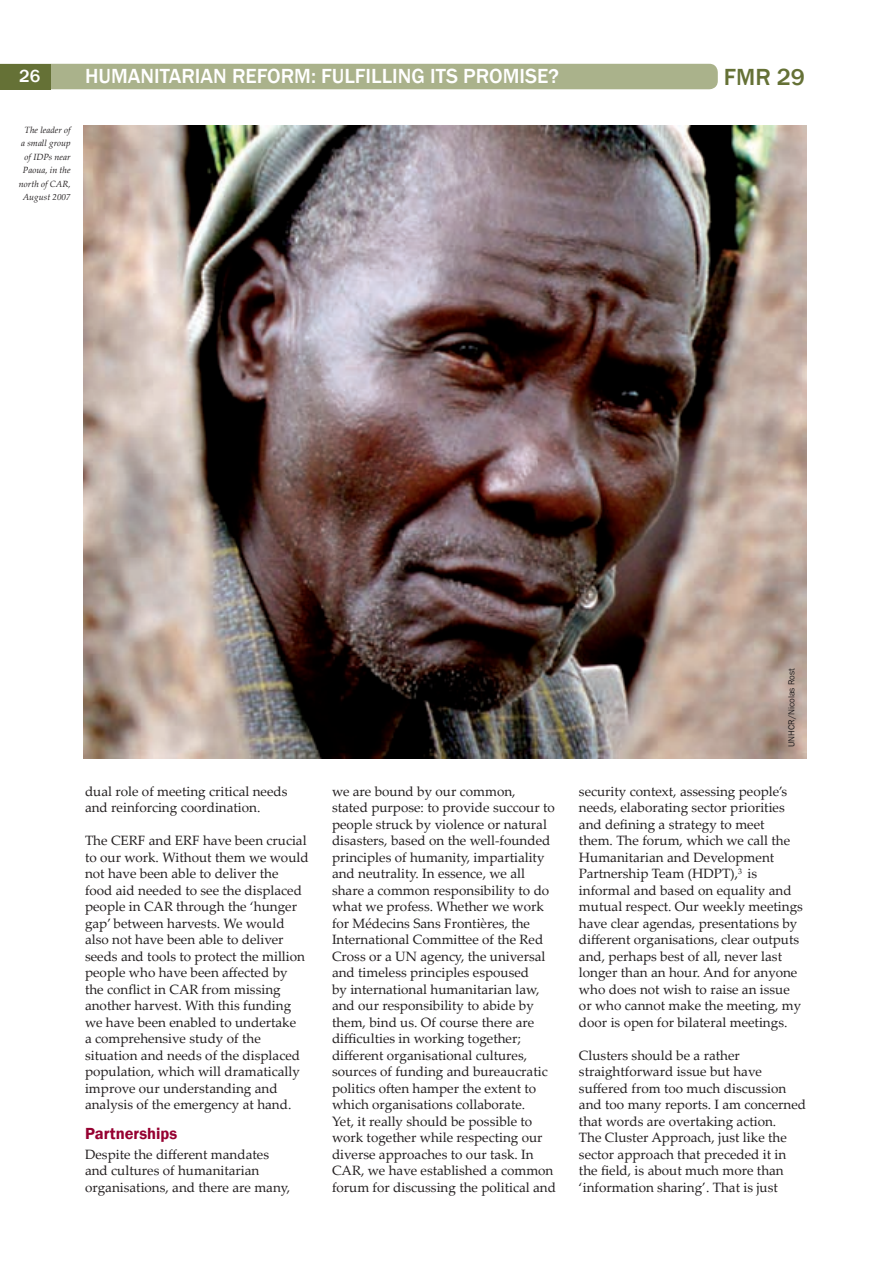
<style>
.page{position:relative;width:893px;height:1263px;background:#fff}
.page>*{position:absolute;margin:0;border:0;box-sizing:border-box;transform-origin:0 0}
.t1{font:500 24px "Franklin Gothic";color:#657136}
.t2{font:500 21px "Franklin Gothic";color:#fff}
.t3{font:500 18px "Franklin Gothic";color:#fff}
._4_sub_headers{font:600 16.5px "Franklin Gothic";color:#960131}
._4_body_copy{font:13.5px/16.5px "Palatino Linotype";color:#231f20}
._4_captions_range_ri{font:italic 9px/13.5px "Palatino Linotype";color:#231f20;text-align:right}
._5_generic_photo_cre{font:9px "Franklin Gothic";color:#231f20}
</style>
<div class="page">
<div style="left:51px;top:64px;width:667px;height:25px;background:#aab28b"></div>
<div style="left:0;top:64px;width:51px;height:25px;background:#657136"></div>
<img style="left:83px;top:126px;width:723px;height:633px">
<h3 class="t3" style="left:19px;top:65px;width:21px">26</h3>
<h2 class="t2" style="left:85px;top:63px;width:27px">HUMANI</h2>
<h2 class="t2" style="left:160px;top:63px;width:22px">TARIAN</h2>
<h2 class="t2" style="left:232px;top:63px;width:50px">RE FORM</h2>
<h2 class="t2" style="left:311px;top:63px;width:166px">: FULFILLING ITS PROMISE</h2>
<h2 class="t2" style="left:548px;top:63px;width:12px">?</h2>
<h1 class="t1" style="left:724px;top:63px;width:82px">FMR 29</h1>
<p class="_4_captions_range_ri" style="left:19px;top:123px;width:53px">The leader of a small group of IDPs near<br>Paoua, in the north of CAR,<br>August 2007</p>
<p class="_4_body_copy" style="left:85px;top:782px;width:204px">dual role of meeting critical needs and reinforcing coordination.</p>
<p class="_4_body_copy" style="left:85px;top:832px;width:225px">The CERF and ERF have been crucial to our work. Without them we would not have been able to deliver the food aid needed to see the displaced people in CAR through the ‘hunger gap’ between harvests. We would also not have been able to deliver seeds and tools to protect the million people who have been affected by the conflict in CAR from missing another harvest. With this funding we have been enabled to undertake<br>a comprehensive study of the situation and needs of the displaced population, which will dramatically improve our understanding and analysis of the emergency at hand.</p>
<p class="_4_sub_headers" style="left:85px;top:1123px;width:94px">Partnerships</p>
<p class="_4_body_copy" style="left:85px;top:1145px;width:207px">Despite the different mandates and cultures of humanitarian organisations, and there are many,</p>
<p class="_5_generic_photo_cre" style="left:786px;top:747px;width:81px;rotate:-90deg">UNHCR/Nicolas Rost</p>
<p class="_4_body_copy" style="left:332px;top:782px;width:226px">we are bound by our common,<br>stated purpose: to provide succour to people struck by violence or natural disasters, based on the well-founded principles of humanity, impartiality and neutrality. In essence, we all share a common responsibility to do what we profess. Whether we work for Médecins Sans Frontières, the International Committee of the Red Cross or a UN agency, the universal and timeless principles espoused<br>by international humanitarian law, and our responsibility to abide by them, bind us. Of course there are difficulties in working together; different organisational cultures, sources of funding and bureaucratic politics often hamper the extent to which organisations collaborate.<br>Yet, it really should be possible to work together while respecting our diverse approaches to our task. In CAR, we have established a common forum for discussing the political and</p>
<p class="_4_body_copy" style="left:579px;top:782px;width:225px">security context, assessing people’s needs, elaborating sector priorities and defining a strategy to meet<br>them. The forum, which we call the Humanitarian and Development Partnership Team (HDPT),<sup>3</sup> is informal and based on equality and mutual respect. Our weekly meetings have clear agendas, presentations by different organisations, clear outputs and, perhaps best of all, never last longer than an hour. And for anyone who does not wish to raise an issue or who cannot make the meeting, my door is open for bilateral meetings.</p>
<p class="_4_body_copy" style="left:579px;top:1046px;width:229px">Clusters should be a rather straightforward issue but have suffered from too much discussion and too many reports. I am concerned that words are overtaking action.<br>The Cluster Approach, just like the sector approach that preceded it in the field, is about much more than ‘information sharing’. That is just</p>
</div>
